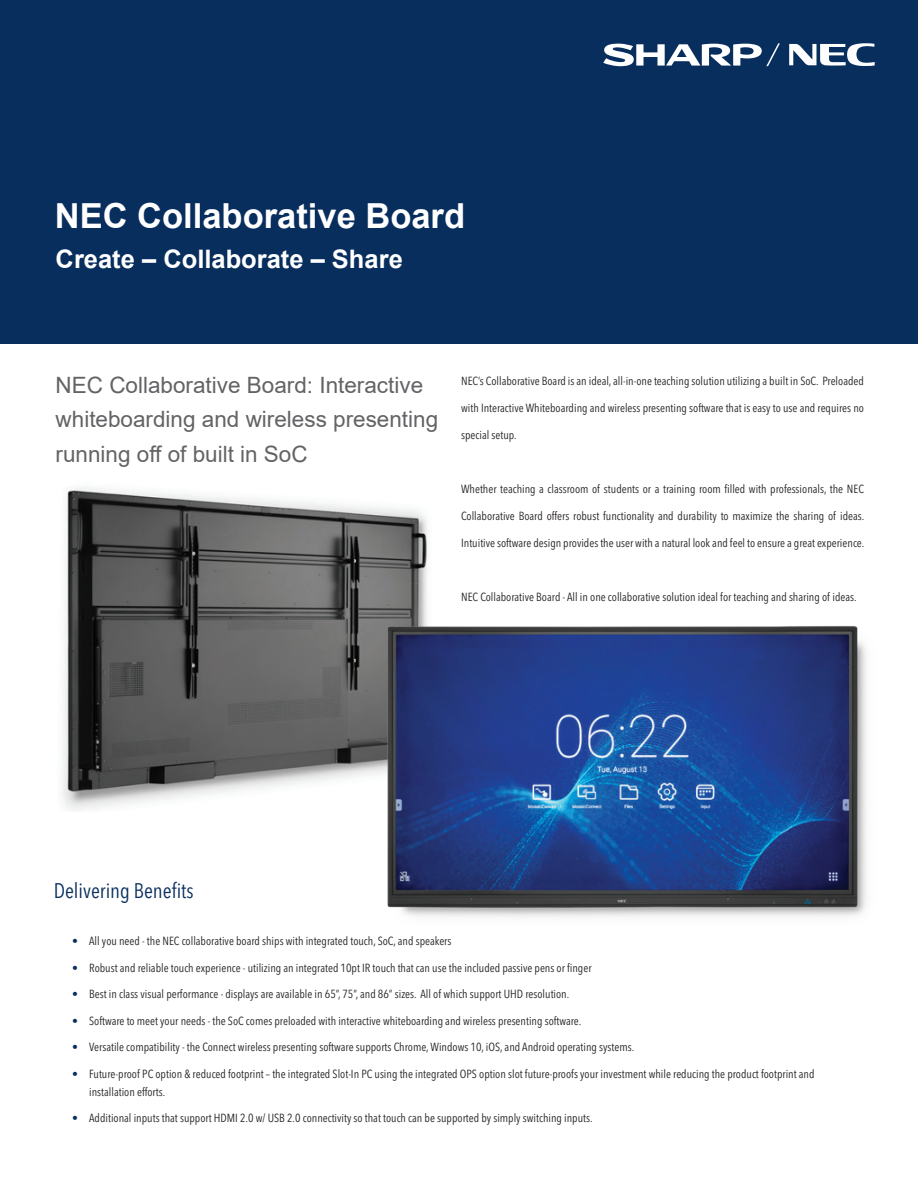
<style>
.page{position:relative;width:918px;height:1188px;background:#fff}
.page>*{position:absolute;margin:0;border:0;box-sizing:border-box;transform-origin:0 0}
.t1{font:700 34.5px "Arial";color:#fff}
.t2{font:700 25.5px "Arial";color:#fff}
.t3{font:22.5px/34.5px "Arial";color:#636366}
.t4{font:condensed 21px "Avenir Next LT Pro";color:#082e5e}
.t5{font:condensed 11.7px/18px "Avenir Next LT Pro";color:#231f20}
.s1{color:#082e5e}
</style>
<div class="page">
<div style="left:0;top:0;width:918px;height:343px;background:#082e5e"></div>
<img style="left:62px;top:486px;width:368px;height:324px">
<img style="left:363px;top:611px;width:503px;height:306px">
<svg style="left:789px;top:43px;width:86px;height:23px"></svg>
<svg style="left:603px;top:43px;width:177px;height:23px"></svg>
<h1 class="t1" style="left:55px;top:192px;width:412px">NEC Collaborative Board</h1>
<h2 class="t2" style="left:56px;top:241px;width:349px">Create – Collaborate – Share</h2>
<h3 class="t3" style="left:56px;top:368px;width:384px">NEC Collaborative Board: Interactive whiteboarding and wireless presenting running off of built in SoC</h3>
<p class="t5" style="left:461px;top:372px;width:404px">NEC’s Collaborative Board is an ideal, all-in-one teaching solution utilizing a built in SoC. Preloaded</p>
<p class="t5" style="left:461px;top:399px;width:404px">with Interactive Whiteboarding and wireless presenting software that is easy to use and requires no</p>
<p class="t5" style="left:461px;top:426px;width:57px">special setup.</p>
<p class="t5" style="left:461px;top:480px;width:404px">Whether teaching a classroom of students or a training room filled with professionals, the NEC</p>
<p class="t5" style="left:461px;top:507px;width:405px">Collaborative Board offers robust functionality and durability to maximize the sharing of ideas.</p>
<p class="t5" style="left:461px;top:534px;width:405px">Intuitive software design provides the user with a natural look and feel to ensure a great experience.</p>
<p class="t5" style="left:461px;top:588px;width:397px">NEC Collaborative Board - All in one collaborative solution ideal for teaching and sharing of ideas.</p>
<h3 class="t4" style="left:54px;top:878px;width:141px">Delivering Benefits</h3>
<p class="t5" style="left:72px;top:932px;width:381px"><span class="s1">•</span> All you need - the NEC collaborative board ships with integrated touch, SoC, and speakers</p>
<p class="t5" style="left:72px;top:958px;width:521px"><span class="s1">•</span> Robust and reliable touch experience - utilizing an integrated 10pt IR touch that can use the included passive pens or finger</p>
<p class="t5" style="left:72px;top:985px;width:499px"><span class="s1">•</span> Best in class visual performance - displays are available in 65”, 75”, and 86” sizes. All of which support UHD resolution.</p>
<p class="t5" style="left:72px;top:1011px;width:511px"><span class="s1">•</span> Software to meet your needs - the SoC comes preloaded with interactive whiteboarding and wireless presenting software.</p>
<p class="t5" style="left:72px;top:1038px;width:564px"><span class="s1">•</span> Versatile compatibility - the Connect wireless presenting software supports Chrome, Windows 10, iOS, and Android operating systems.</p>
<p class="t5" style="left:89px;top:1064px;width:727px;text-indent:-17px"><span class="s1">•</span> Future-proof PC option &amp; reduced footprint – the integrated Slot-In PC using the integrated OPS option slot future-proofs your investment while reducing the product footprint and installation efforts.</p>
<p class="t5" style="left:72px;top:1109px;width:522px"><span class="s1">•</span> Additional inputs that support HDMI 2.0 w/ USB 2.0 connectivity so that touch can be supported by simply switching inputs.</p>
</div>
